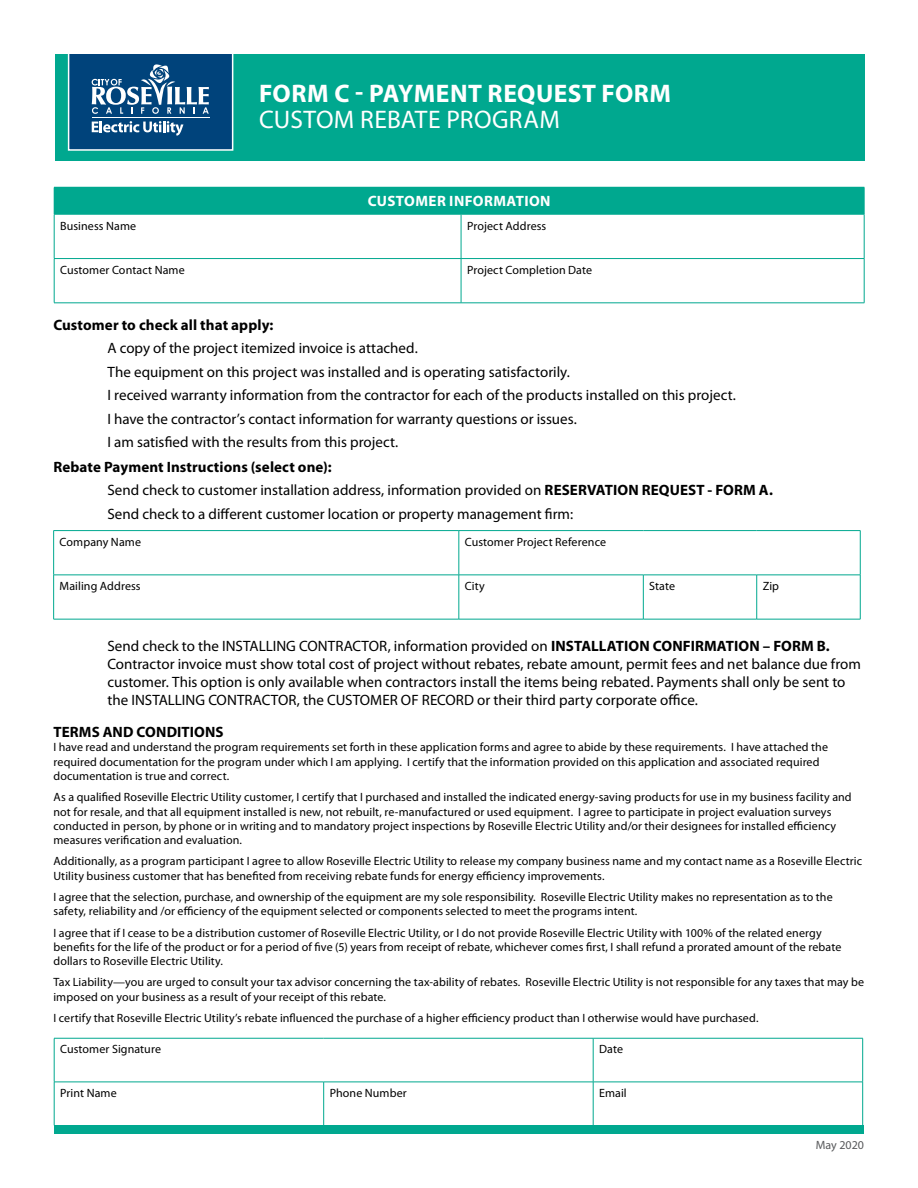
<style>
.page{position:relative;width:918px;height:1188px;background:#fff}
.page>*{position:absolute;margin:0;border:0;box-sizing:border-box;transform-origin:0 0}
.t1{font:700 25.5px "Myriad Pro";letter-spacing:.015em;color:#fff}
.t2{font:25.5px "Myriad Pro";letter-spacing:.01em;color:#fff}
.t3{font:15px/23.4px "Myriad Pro";color:#000}
.t4{font:700 15px "Myriad Pro";letter-spacing:.005em;color:#000}
.t5{font:700 15px "Myriad Pro";letter-spacing:.025em;color:#fff}
.t6{font:12px/14.4px "Myriad Pro";letter-spacing:.01em;color:#000}
.t7{font:12px "Myriad Pro";color:#58595b}
.s1{font-weight:700}
</style>
<div class="page">
<div style="left:54px;top:1125px;width:810px;height:9px;background:#00a88f"></div>
<div style="left:55px;top:54px;width:810px;height:106px;background:#00a88f"></div>
<svg style="left:67px;top:54px;width:167px;height:97px;background:#296290"></svg>
<div style="left:54px;top:187px;width:810px;height:27px;background:#00a88f"></div>
<hr style="left:461px;top:214px;width:1px;height:44px;background:#00a88f">
<hr style="left:864px;top:214px;width:1px;height:44px;background:#00a88f">
<hr style="left:54px;top:258px;width:407px;height:1px;background:#00a88f">
<hr style="left:461px;top:258px;width:403px;height:1px;background:#00a88f">
<hr style="left:461px;top:259px;width:1px;height:44px;background:#00a88f">
<hr style="left:864px;top:259px;width:1px;height:44px;background:#00a88f">
<hr style="left:54px;top:303px;width:407px;height:1px;background:#00a88f">
<hr style="left:461px;top:303px;width:403px;height:1px;background:#00a88f">
<svg style="left:864px;top:187px;width:1px;height:27px"></svg>
<hr style="left:54px;top:214px;width:1px;height:44px;background:#00a88f">
<hr style="left:54px;top:259px;width:1px;height:44px;background:#00a88f">
<hr style="left:54px;top:214px;width:407px;height:1px;background:#00a88f">
<hr style="left:461px;top:214px;width:403px;height:1px;background:#00a88f">
<hr style="left:459px;top:531px;width:1px;height:44px;background:#00a88f">
<hr style="left:459px;top:575px;width:184px;height:1px;background:#00a88f">
<hr style="left:643px;top:575px;width:114px;height:1px;background:#00a88f">
<hr style="left:643px;top:575px;width:1px;height:44px;background:#00a88f">
<hr style="left:757px;top:575px;width:103px;height:1px;background:#00a88f">
<hr style="left:756px;top:575px;width:1px;height:44px;background:#00a88f">
<hr style="left:459px;top:619px;width:184px;height:1px;background:#00a88f">
<hr style="left:643px;top:619px;width:114px;height:1px;background:#00a88f">
<hr style="left:757px;top:619px;width:103px;height:1px;background:#00a88f">
<hr style="left:53px;top:575px;width:406px;height:1px;background:#00a88f">
<hr style="left:53px;top:575px;width:1px;height:44px;background:#00a88f">
<hr style="left:459px;top:575px;width:1px;height:44px;background:#00a88f">
<hr style="left:53px;top:619px;width:406px;height:1px;background:#00a88f">
<hr style="left:53px;top:530px;width:406px;height:1px;background:#00a88f">
<hr style="left:53px;top:531px;width:1px;height:44px;background:#00a88f">
<hr style="left:459px;top:530px;width:184px;height:1px;background:#00a88f">
<hr style="left:643px;top:530px;width:114px;height:1px;background:#00a88f">
<hr style="left:757px;top:530px;width:103px;height:1px;background:#00a88f">
<hr style="left:860px;top:531px;width:1px;height:44px;background:#00a88f">
<hr style="left:860px;top:575px;width:1px;height:44px;background:#00a88f">
<hr style="left:323px;top:1082px;width:1px;height:43px;background:#00a88f">
<hr style="left:593px;top:1082px;width:1px;height:43px;background:#00a88f">
<hr style="left:54px;top:1038px;width:270px;height:1px;background:#00a88f">
<hr style="left:54px;top:1038px;width:1px;height:44px;background:#00a88f">
<hr style="left:324px;top:1038px;width:269px;height:1px;background:#00a88f">
<hr style="left:593px;top:1038px;width:270px;height:1px;background:#00a88f">
<hr style="left:862px;top:1038px;width:1px;height:44px;background:#00a88f">
<hr style="left:54px;top:1082px;width:270px;height:1px;background:#00a88f">
<hr style="left:324px;top:1082px;width:269px;height:1px;background:#00a88f">
<hr style="left:593px;top:1082px;width:270px;height:1px;background:#00a88f">
<hr style="left:593px;top:1038px;width:1px;height:44px;background:#00a88f">
<hr style="left:54px;top:1082px;width:1px;height:43px;background:#00a88f">
<hr style="left:862px;top:1082px;width:1px;height:43px;background:#00a88f">
<h1 class="t1" style="left:259px;top:77px;width:414px">FORM C - PAYMENT REQUEST FORM</h1>
<h1 class="t2" style="left:259px;top:104px;width:302px">CUSTOM REBATE PROGRAM</h1>
<p class="t5" style="left:368px;top:192px;width:184px">CUSTOMER INFORMATION</p>
<p class="t6" style="left:60px;top:218px;width:78px">Business Name</p>
<p class="t6" style="left:467px;top:218px;width:81px">Project Address</p>
<p class="t6" style="left:60px;top:262px;width:126px">Customer Contact Name</p>
<p class="t6" style="left:467px;top:262px;width:127px">Project Completion Date</p>
<p class="t4" style="left:53px;top:315px;width:222px">Customer to check all that apply:</p>
<p class="t3" style="left:107px;top:336px;width:630px">A copy of the project itemized invoice is attached.<br>The equipment on this project was installed and is operating satisfactorily.<br>I received warranty information from the contractor for each of the products installed on this project.<br>I have the contractor’s contact information for warranty questions or issues.<br>I am satisfied with the results from this project.</p>
<p class="t3" style="left:107px;top:455px;width:667px;text-indent:-54px"><span class="s1">Rebate Payment Instructions (select one):<br></span>Send check to customer installation address, information provided on <span class="s1">RESERVATION REQUEST - FORM A.<br></span>Send check to a different customer location or property management firm:</p>
<p class="t6" style="left:60px;top:534px;width:83px">Company Name</p>
<p class="t6" style="left:465px;top:534px;width:143px">Customer Project Reference</p>
<p class="t6" style="left:60px;top:579px;width:83px">Mailing Address</p>
<p class="t6" style="left:465px;top:579px;width:21px">City</p>
<p class="t6" style="left:649px;top:579px;width:27px">State</p>
<p class="t6" style="left:763px;top:579px;width:18px">Zip</p>
<p class="t3" style="left:107px;top:637px;width:755px;line-height:18px">Send check to the INSTALLING CONTRACTOR, information provided on <span class="s1">INSTALLATION CONFIRMATION – FORM B.<br></span>Contractor invoice must show total cost of project without rebates, rebate amount, permit fees and net balance due from customer. This option is only available when contractors install the items being rebated. Payments shall only be sent to the INSTALLING CONTRACTOR, the CUSTOMER OF RECORD or their third party corporate office.</p>
<p class="t4" style="left:53px;top:722px;width:172px">TERMS AND CONDITIONS</p>
<p class="t6" style="left:53px;top:740px;width:776px">I have read and understand the program requirements set forth in these application forms and agree to abide by these requirements. I have attached the required documentation for the program under which I am applying. I certify that the information provided on this application and associated required documentation is true and correct.</p>
<p class="t6" style="left:53px;top:790px;width:800px">As a qualified Roseville Electric Utility customer, I certify that I purchased and installed the indicated energy-saving products for use in my business facility and not for resale, and that all equipment installed is new, not rebuilt, re-manufactured or used equipment. I agree to participate in project evaluation surveys conducted in person, by phone or in writing and to mandatory project inspections by Roseville Electric Utility and/or their designees for installed efficiency measures verification and evaluation.</p>
<p class="t6" style="left:53px;top:854px;width:810px">Additionally, as a program participant I agree to allow Roseville Electric Utility to release my company business name and my contact name as a Roseville Electric<br>Utility business customer that has benefited from receiving rebate funds for energy efficiency improvements.</p>
<p class="t6" style="left:53px;top:890px;width:781px">I agree that the selection, purchase, and ownership of the equipment are my sole responsibility. Roseville Electric Utility makes no representation as to the safety, reliability and /or efficiency of the equipment selected or components selected to meet the programs intent.</p>
<p class="t6" style="left:53px;top:925px;width:789px">I agree that if I cease to be a distribution customer of Roseville Electric Utility, or I do not provide Roseville Electric Utility with 100% of the related energy benefits for the life of the product or for a period of five (5) years from receipt of rebate, whichever comes first, I shall refund a prorated amount of the rebate dollars to Roseville Electric Utility.</p>
<p class="t6" style="left:53px;top:975px;width:812px">Tax Liability—you are urged to consult your tax advisor concerning the tax-ability of rebates. Roseville Electric Utility is not responsible for any taxes that may be imposed on your business as a result of your receipt of this rebate.</p>
<p class="t6" style="left:53px;top:1011px;width:707px">I certify that Roseville Electric Utility’s rebate influenced the purchase of a higher efficiency product than I otherwise would have purchased.</p>
<p class="t6" style="left:60px;top:1042px;width:102px">Customer Signature</p>
<p class="t6" style="left:599px;top:1042px;width:25px">Date</p>
<p class="t6" style="left:60px;top:1085px;width:58px">Print Name</p>
<p class="t6" style="left:330px;top:1085px;width:79px">Phone Number</p>
<p class="t6" style="left:599px;top:1085px;width:29px">Email</p>
<p class="t7" style="left:816px;top:1138px;width:50px">May 2020</p>
</div>
